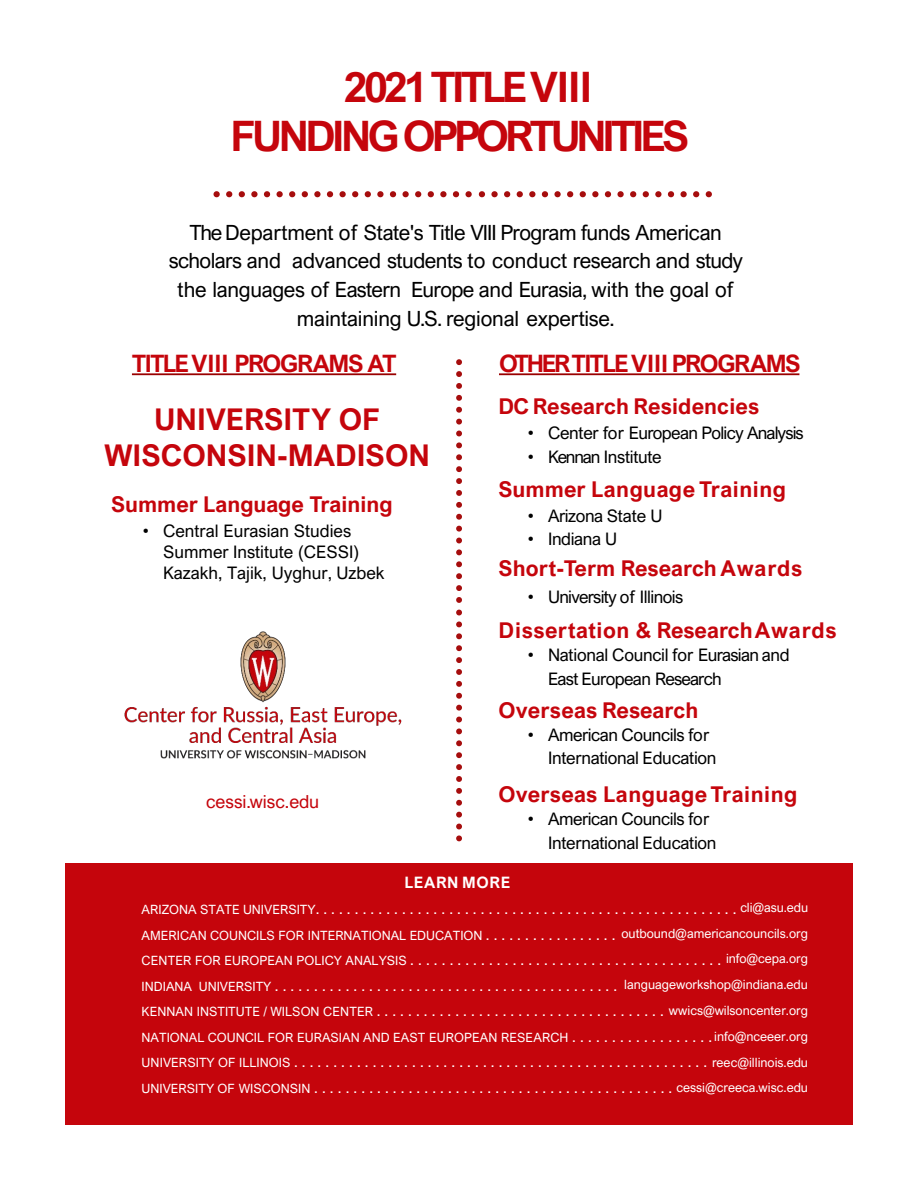
<style>
.page{position:relative;width:918px;height:1188px;background:#fff}
.page>*{position:absolute;margin:0;border:0;box-sizing:border-box;transform-origin:0 0}
.t1{font:700 42px/49.5px "Arial Nova";letter-spacing:-.095em;color:#c5050c;text-align:center}
.t2{font:700 30px/36px "Arial Nova";color:#c5050c;text-align:center}
.t3{font:700 24px "Arial Nova";letter-spacing:-.065em;color:#c5050c}
.t4{font:700 21.75px "Arial Nova";letter-spacing:.005em;color:#c5050c}
.t5{font:700 21.75px "Arial Nova";letter-spacing:.025em;color:#c5050c}
.t6{font:21px/29px "Arial Nova";letter-spacing:-.015em;color:#000;text-align:center}
.t7{font:18px "Arial Nova";color:#c5050c}
.t8{font:17.25px/23.9px "Arial Nova";letter-spacing:-.02em;color:#000}
.t9{font:17.25px/20.7px "Arial Nova";color:#000}
.t10{font:17.25px "Arial Nova";letter-spacing:-.04em;color:#000}
.t11{font:700 15.75px "Arial Nova";letter-spacing:.04em;color:#fff}
.t12{font:15px "Arial Nova";color:#fff}
.t13{font:12.75px "Arial Nova";color:#fff}
.s1{font-family:"Arial"}
.s2{font-size:12.75px}
.s3{font-size:15px}
</style>
<div class="page">
<svg style="left:213px;top:191px;width:7px;height:6px"></svg>
<svg style="left:226px;top:191px;width:6px;height:6px"></svg>
<svg style="left:239px;top:191px;width:6px;height:6px"></svg>
<svg style="left:251px;top:191px;width:7px;height:6px"></svg>
<svg style="left:264px;top:191px;width:6px;height:6px"></svg>
<svg style="left:276px;top:191px;width:7px;height:6px"></svg>
<svg style="left:289px;top:191px;width:6px;height:6px"></svg>
<svg style="left:302px;top:191px;width:6px;height:6px"></svg>
<svg style="left:314px;top:191px;width:7px;height:6px"></svg>
<svg style="left:327px;top:191px;width:6px;height:6px"></svg>
<svg style="left:339px;top:191px;width:7px;height:6px"></svg>
<svg style="left:352px;top:191px;width:6px;height:6px"></svg>
<svg style="left:365px;top:191px;width:6px;height:6px"></svg>
<svg style="left:377px;top:191px;width:7px;height:6px"></svg>
<svg style="left:390px;top:191px;width:6px;height:6px"></svg>
<svg style="left:402px;top:191px;width:7px;height:6px"></svg>
<svg style="left:415px;top:191px;width:6px;height:6px"></svg>
<svg style="left:428px;top:191px;width:6px;height:6px"></svg>
<svg style="left:440px;top:191px;width:7px;height:6px"></svg>
<svg style="left:453px;top:191px;width:6px;height:6px"></svg>
<svg style="left:465px;top:191px;width:7px;height:6px"></svg>
<svg style="left:479px;top:191px;width:6px;height:6px"></svg>
<svg style="left:491px;top:191px;width:7px;height:6px"></svg>
<svg style="left:504px;top:191px;width:6px;height:6px"></svg>
<svg style="left:517px;top:191px;width:6px;height:6px"></svg>
<svg style="left:529px;top:191px;width:7px;height:6px"></svg>
<svg style="left:542px;top:191px;width:6px;height:6px"></svg>
<svg style="left:554px;top:191px;width:7px;height:6px"></svg>
<svg style="left:567px;top:191px;width:6px;height:6px"></svg>
<svg style="left:580px;top:191px;width:6px;height:6px"></svg>
<svg style="left:592px;top:191px;width:7px;height:6px"></svg>
<svg style="left:605px;top:191px;width:6px;height:6px"></svg>
<svg style="left:617px;top:191px;width:7px;height:6px"></svg>
<svg style="left:630px;top:191px;width:6px;height:6px"></svg>
<svg style="left:643px;top:191px;width:6px;height:6px"></svg>
<svg style="left:655px;top:191px;width:7px;height:6px"></svg>
<svg style="left:668px;top:191px;width:6px;height:6px"></svg>
<svg style="left:680px;top:191px;width:7px;height:6px"></svg>
<svg style="left:693px;top:191px;width:6px;height:6px"></svg>
<svg style="left:706px;top:191px;width:6px;height:6px"></svg>
<svg style="left:456px;top:359px;width:6px;height:6px"></svg>
<svg style="left:456px;top:371px;width:6px;height:6px"></svg>
<svg style="left:456px;top:383px;width:6px;height:6px"></svg>
<svg style="left:456px;top:395px;width:6px;height:6px"></svg>
<svg style="left:456px;top:407px;width:6px;height:6px"></svg>
<svg style="left:456px;top:419px;width:6px;height:6px"></svg>
<svg style="left:456px;top:431px;width:6px;height:5px"></svg>
<svg style="left:456px;top:442px;width:6px;height:6px"></svg>
<svg style="left:456px;top:454px;width:6px;height:6px"></svg>
<svg style="left:456px;top:466px;width:6px;height:6px"></svg>
<svg style="left:456px;top:478px;width:6px;height:6px"></svg>
<svg style="left:456px;top:490px;width:6px;height:6px"></svg>
<svg style="left:456px;top:502px;width:6px;height:6px"></svg>
<svg style="left:456px;top:514px;width:6px;height:6px"></svg>
<svg style="left:456px;top:526px;width:6px;height:6px"></svg>
<svg style="left:456px;top:538px;width:6px;height:5px"></svg>
<svg style="left:456px;top:549px;width:6px;height:6px"></svg>
<svg style="left:456px;top:561px;width:6px;height:6px"></svg>
<svg style="left:456px;top:573px;width:6px;height:6px"></svg>
<svg style="left:456px;top:585px;width:6px;height:6px"></svg>
<svg style="left:456px;top:597px;width:6px;height:6px"></svg>
<svg style="left:456px;top:610px;width:6px;height:17px"></svg>
<svg style="left:456px;top:633px;width:6px;height:6px"></svg>
<svg style="left:456px;top:645px;width:6px;height:6px"></svg>
<svg style="left:456px;top:657px;width:6px;height:6px"></svg>
<svg style="left:456px;top:669px;width:6px;height:6px"></svg>
<svg style="left:456px;top:681px;width:6px;height:6px"></svg>
<svg style="left:456px;top:693px;width:6px;height:6px"></svg>
<svg style="left:456px;top:705px;width:6px;height:6px"></svg>
<svg style="left:456px;top:717px;width:6px;height:17px"></svg>
<svg style="left:456px;top:740px;width:6px;height:6px"></svg>
<svg style="left:456px;top:752px;width:6px;height:6px"></svg>
<svg style="left:456px;top:764px;width:6px;height:6px"></svg>
<svg style="left:456px;top:776px;width:6px;height:6px"></svg>
<svg style="left:456px;top:788px;width:6px;height:6px"></svg>
<svg style="left:456px;top:800px;width:6px;height:6px"></svg>
<svg style="left:456px;top:812px;width:6px;height:6px"></svg>
<svg style="left:456px;top:824px;width:6px;height:17px"></svg>
<div style="left:65px;top:863px;width:788px;height:262px;background:#c5050c"></div>
<svg style="left:499px;top:373px;width:300px;height:2px"></svg>
<svg style="left:132px;top:373px;width:264px;height:2px"></svg>
<img style="left:124px;top:631px;width:278px;height:128px">
<h2 class="t1" style="left:231px;top:62px;width:460px">2021 TITLE VIII<br>FUNDING OPPORTUNITIES</h2>
<p class="t6" style="left:169px;top:218px;width:576px">The Department of State's Title VIII Program funds American scholars and advanced students to conduct research and study the languages of Eastern Europe and Eurasia, with the goal of maintaining U.S. regional expertise.</p>
<p class="t3" style="left:132px;top:350px;width:266px">TITLE VIII PROGRAMS AT</p>
<p class="t3" style="left:499px;top:350px;width:303px">OTHER TITLE VIII PROGRAMS</p>
<p class="t2" style="left:104px;top:401px;width:327px">UNIVERSITY OF<br>WISCONSIN-MADISON</p>
<p class="t4" style="left:111px;top:491px;width:283px">Summer Language Training</p>
<p class="t9" style="left:163px;top:521px;width:223px;text-indent:-20px"><span class="s1">•</span> Central Eurasian Studies<br>Summer Institute (CESSI)<br>Kazakh, Tajik, Uyghur, Uzbek</p>
<p class="t4" style="left:499px;top:394px;width:262px">DC Research Residencies</p>
<p class="t10" style="left:528px;top:423px;width:278px"><span class="s1">•</span> Center for European Policy Analysis</p>
<p class="t8" style="left:528px;top:445px;width:135px"><span class="s1">•</span> Kennan Institute</p>
<p class="t4" style="left:499px;top:476px;width:289px">Summer Language Training</p>
<p class="t8" style="left:528px;top:503px;width:136px"><span class="s1">•</span> Arizona State U</p>
<p class="t8" style="left:528px;top:527px;width:91px"><span class="s1">•</span> Indiana U</p>
<p class="t4" style="left:499px;top:556px;width:305px">Short-Term Research Awards</p>
<p class="t10" style="left:528px;top:587px;width:157px"><span class="s1">•</span> University of Illinois</p>
<p class="t5" style="left:499px;top:618px;width:340px">Dissertation &amp; ResearchAwards</p>
<p class="t8" style="left:548px;top:643px;width:243px;text-indent:-20px"><span class="s1">•</span> National Council for Eurasian and<br>East European Research</p>
<p class="t4" style="left:499px;top:697px;width:201px">Overseas Research</p>
<p class="t8" style="left:548px;top:723px;width:170px;text-indent:-20px"><span class="s1">•</span> American Councils for<br>International Education</p>
<p class="t4" style="left:499px;top:782px;width:300px">Overseas LanguageTraining</p>
<p class="t8" style="left:548px;top:807px;width:170px;text-indent:-20px"><span class="s1">•</span> American Councils for<br>International Education</p>
<p class="t7" style="left:206px;top:791px;width:115px">cessi.wisc.edu</p>
<p class="t11" style="left:404px;top:874px;width:108px">LEARN MORE</p>
<p class="t12" style="left:142px;top:900px;width:596px"><span class="s2">ARIZONA STATE UNIVERSITY</span>. . . . . . . . . . . . . . . . . . . . . . . . . . . . . . . . . . . . . . . . . . . . . . . . . . . . . .</p>
<p class="t13" style="left:142px;top:928px;width:475px">AMERICAN COUNCILS FOR INTERNATIONAL EDUCATION <span class="s3">. . . . . . . . . . . . . . . . .</span></p>
<p class="t12" style="left:142px;top:951px;width:581px"><span class="s2">CENTER FOR EUROPEAN POLICY ANALYSIS</span> . . . . . . . . . . . . . . . . . . . . . . . . . . . . . . . . . . . . . . . .</p>
<p class="t12" style="left:142px;top:977px;width:477px"><span class="s2">INDIANA UNIVERSITY</span> . . . . . . . . . . . . . . . . . . . . . . . . . . . . . . . . . . . . . . . . . . . .</p>
<p class="t12" style="left:142px;top:1002px;width:524px"><span class="s2">KENNAN INSTITUTE / WILSON CENTER</span> . . . . . . . . . . . . . . . . . . . . . . . . . . . . . . . . . . . . .</p>
<p class="t13" style="left:142px;top:1030px;width:668px">NATIONAL COUNCIL FOR EURASIAN AND EAST EUROPEAN RESEARCH <span class="s3">. . . . . . . . . . . . . . . . . .</span>info@nceeer.org</p>
<p class="t12" style="left:142px;top:1053px;width:567px"><span class="s2">UNIVERSITY OF ILLINOIS</span> . . . . . . . . . . . . . . . . . . . . . . . . . . . . . . . . . . . . . . . . . . . . . . . . . . . . .</p>
<p class="t12" style="left:142px;top:1079px;width:532px"><span class="s2">UNIVERSITY OF WISCONSIN</span> . . . . . . . . . . . . . . . . . . . . . . . . . . . . . . . . . . . . . . . . . . . . . .</p>
<p class="t13" style="left:740px;top:900px;width:69px">cli@asu.edu</p>
<p class="t13" style="left:622px;top:926px;width:188px">outbound@americancouncils.org</p>
<p class="t13" style="left:726px;top:952px;width:84px">info@cepa.org</p>
<p class="t13" style="left:624px;top:977px;width:185px">languageworkshop@indiana.edu</p>
<p class="t13" style="left:669px;top:1003px;width:141px">wwics@wilsoncenter.org</p>
<p class="t13" style="left:712px;top:1055px;width:98px">reec@illinois.edu</p>
<p class="t13" style="left:676px;top:1080px;width:133px">cessi@creeca.wisc.edu</p>
</div>
